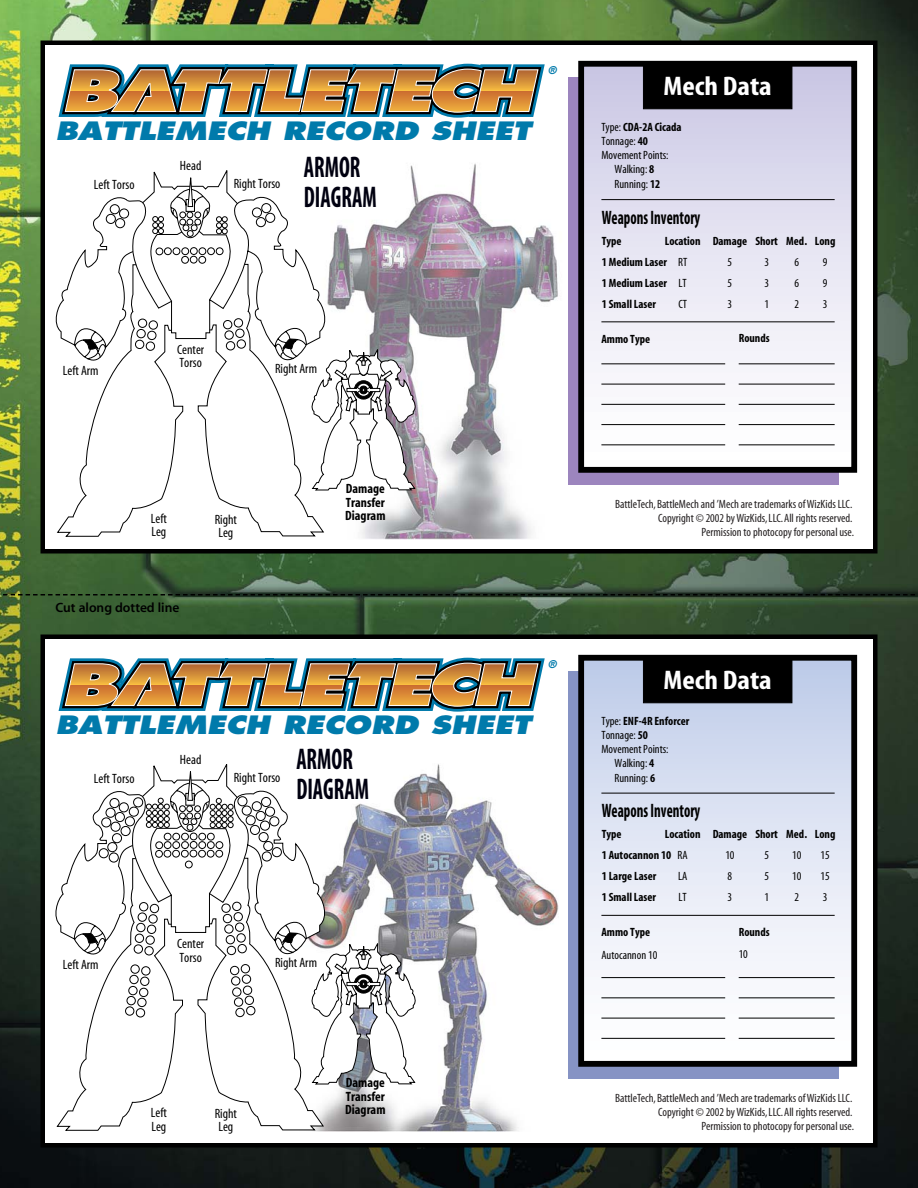
<style>
.page{position:relative;width:918px;height:1188px;background:#fff}
.page>*{position:absolute;margin:0;border:0;box-sizing:border-box;transform-origin:0 0}
.t1{font:30px/30px "Myriad MM 700 300";color:#000010;scale:.75 1}
.t2{font:27px "Myriad MM 700 300";color:#fff;scale:1.1 1}
.t3{font:italic 800 24.6px "Futura";color:#007aab;scale:1.22 1}
.t4{font:19.5px "Myriad MM 700 300";color:#000;scale:.75 1}
.t5{font:13.5px/12.9px "Myriad MM 400 300";color:#000}
.t6{font:13.5px/13.5px "Myriad MM 700 300";color:#000;text-align:justify}
.t7{font:13.5px "Myriad MM 565 600";color:#000}
.t8{font:12px/14.2px "Myriad MM 400 300";color:#231f20;text-align:right}
.t9{font:12px/21px "Myriad MM 700 300";color:#000}
.t10{font:12px "Myriad MM 400 300";color:#000}
.t11{font:italic 800 10.5px "Futura";color:#007aab}
.s1{font-family:"Myriad MM 400 300"}
.s2{font-family:"Myriad MM 700 300"}
</style>
<div class="page">
<img style="left:0;top:0;width:918px;height:1188px">
<div style="left:43px;top:43px;width:832px;height:508px;background:#fff"></div>
<div style="left:40px;top:40px;width:838px;height:514px;border:4px solid #000"></div>
<img style="left:362px;top:163px;width:196px;height:376px">
<svg style="left:56px;top:177px;width:361px;height:360px"></svg>
<svg style="left:58px;top:63px;width:487px;height:55px;background:#9a8a68"></svg>
<div style="left:568px;top:77px;width:270px;height:408px;background:#9c85be"></div>
<div style="left:581px;top:64px;width:273px;height:406px;background:linear-gradient(to bottom,#cbc8e5,#fff)"></div>
<div style="left:578px;top:61px;width:279px;height:412px;border:6px solid #000"></div>
<hr style="left:601px;top:199px;width:234px;height:1px;background:#000">
<hr style="left:601px;top:321px;width:234px;height:1px;background:#000">
<hr style="left:601px;top:363px;width:124px;height:1px;background:#000">
<hr style="left:739px;top:363px;width:96px;height:1px;background:#000">
<hr style="left:601px;top:384px;width:124px;height:1px;background:#000">
<hr style="left:739px;top:384px;width:96px;height:1px;background:#000">
<hr style="left:601px;top:404px;width:124px;height:1px;background:#000">
<hr style="left:739px;top:404px;width:96px;height:1px;background:#000">
<hr style="left:601px;top:424px;width:124px;height:1px;background:#000">
<hr style="left:739px;top:424px;width:96px;height:1px;background:#000">
<hr style="left:601px;top:444px;width:124px;height:1px;background:#000">
<hr style="left:739px;top:444px;width:96px;height:1px;background:#000">
<div style="left:643px;top:63px;width:149px;height:46px;background:#000;border:1px solid #000"></div>
<div style="left:43px;top:637px;width:832px;height:508px;background:#fff"></div>
<div style="left:40px;top:634px;width:838px;height:514px;border:4px solid #000"></div>
<img style="left:316px;top:764px;width:242px;height:368px">
<svg style="left:56px;top:771px;width:361px;height:360px"></svg>
<div style="left:568px;top:671px;width:270px;height:408px;background:#8693c4"></div>
<div style="left:581px;top:658px;width:273px;height:406px;background:linear-gradient(to bottom,#c0cce9,#fff)"></div>
<div style="left:578px;top:655px;width:279px;height:412px;border:6px solid #000"></div>
<div style="left:643px;top:657px;width:149px;height:46px;background:#000;border:1px solid #000"></div>
<hr style="left:601px;top:793px;width:234px;height:1px;background:#000">
<hr style="left:601px;top:997px;width:124px;height:1px;background:#000">
<hr style="left:739px;top:997px;width:96px;height:1px;background:#000">
<hr style="left:601px;top:1018px;width:124px;height:1px;background:#000">
<hr style="left:739px;top:1018px;width:96px;height:1px;background:#000">
<hr style="left:601px;top:1038px;width:124px;height:1px;background:#000">
<hr style="left:739px;top:1038px;width:96px;height:1px;background:#000">
<hr style="left:601px;top:915px;width:234px;height:1px;background:#000">
<hr style="left:601px;top:977px;width:124px;height:1px;background:#000">
<hr style="left:739px;top:977px;width:96px;height:1px;background:#000">
<svg style="left:58px;top:657px;width:487px;height:55px;background:#9a8a68"></svg>
<svg style="left:0;top:594px;width:918px;height:2px;background:#131d13"></svg>
<p class="t11" style="left:548px;top:65px;width:12px">®</p>
<h3 class="t3" style="left:56px;top:120px;width:395px">BATTLEMECH RECORD SHEET</h3>
<p class="t5" style="left:180px;top:160px;width:23px">Head</p>
<p class="t5" style="left:94px;top:179px;width:42px">Left Torso</p>
<p class="t5" style="left:234px;top:178px;width:48px">Right Torso</p>
<h1 class="t1" style="left:304px;top:155px;width:99px">ARMOR<br>DIAGRAM</h1>
<p class="t5" style="left:177px;top:345px;width:29px">Center<br>Torso</p>
<p class="t5" style="left:63px;top:365px;width:37px">Left Arm</p>
<p class="t5" style="left:275px;top:363px;width:43px">Right Arm</p>
<p class="t5" style="left:151px;top:513px;width:18px">Left<br>Leg</p>
<p class="t5" style="left:215px;top:514px;width:24px">Right<br>Leg</p>
<p class="t6" style="left:345px;top:483px;width:42px">Damage Transfer Diagram</p>
<p class="t7" style="left:56px;top:602px;width:125px">Cut along dotted line</p>
<p class="t11" style="left:548px;top:659px;width:12px">®</p>
<h3 class="t3" style="left:56px;top:714px;width:395px">BATTLEMECH RECORD SHEET</h3>
<p class="t5" style="left:180px;top:754px;width:23px">Head</p>
<p class="t5" style="left:94px;top:773px;width:42px">Left Torso</p>
<p class="t5" style="left:234px;top:772px;width:48px">Right Torso</p>
<h1 class="t1" style="left:296px;top:747px;width:99px">ARMOR<br>DIAGRAM</h1>
<p class="t5" style="left:177px;top:938px;width:29px;line-height:13.5px">Center<br>Torso</p>
<p class="t5" style="left:63px;top:959px;width:37px">Left Arm</p>
<p class="t5" style="left:275px;top:957px;width:43px">Right Arm</p>
<p class="t5" style="left:151px;top:1107px;width:18px;line-height:13.5px">Left<br>Leg</p>
<p class="t5" style="left:215px;top:1108px;width:24px;line-height:13.5px">Right<br>Leg</p>
<p class="t6" style="left:345px;top:1077px;width:42px">Damage Transfer Diagram</p>
<h2 class="t2" style="left:664px;top:76px;width:100px">Mech Data</h2>
<p class="t9" style="left:601px;top:117px;width:82px"><span class="s1">Type:</span> CDA-2A Cicada</p>
<p class="t10" style="left:601px;top:136px;width:48px">Tonnage: <span class="s2">40</span></p>
<p class="t10" style="left:601px;top:151px;width:69px">Movement Points:</p>
<p class="t10" style="left:615px;top:165px;width:41px">Walking: <span class="s2">8</span></p>
<p class="t10" style="left:615px;top:179px;width:47px">Running: <span class="s2">12</span></p>
<h3 class="t4" style="left:602px;top:210px;width:133px">Weapons Inventory</h3>
<p class="t9" style="left:602px;top:231px;width:21px">Type</p>
<p class="t9" style="left:602px;top:231px;width:235px;text-indent:63px">Location Damage Short Med. Long<br>1 Medium Laser <span class="s1">RT</span></p>
<p class="t10" style="left:728px;top:257px;width:6px">5</p>
<p class="t10" style="left:764px;top:257px;width:6px">3</p>
<p class="t10" style="left:794px;top:257px;width:6px">6</p>
<p class="t10" style="left:823px;top:257px;width:6px">9</p>
<p class="t9" style="left:602px;top:273px;width:87px">1 Medium Laser <span class="s1">LT</span></p>
<p class="t10" style="left:728px;top:278px;width:6px">5</p>
<p class="t10" style="left:764px;top:278px;width:6px">3</p>
<p class="t10" style="left:794px;top:278px;width:6px">6</p>
<p class="t10" style="left:823px;top:278px;width:6px">9</p>
<p class="t9" style="left:602px;top:294px;width:56px">1 Small Laser</p>
<p class="t10" style="left:678px;top:299px;width:10px">CT</p>
<p class="t10" style="left:728px;top:299px;width:6px">3</p>
<p class="t10" style="left:764px;top:299px;width:6px">1</p>
<p class="t10" style="left:794px;top:299px;width:6px">2</p>
<p class="t10" style="left:823px;top:299px;width:6px">3</p>
<p class="t9" style="left:601px;top:329px;width:50px">Ammo Type</p>
<p class="t9" style="left:739px;top:329px;width:32px">Rounds</p>
<p class="t8" style="left:615px;top:498px;width:241px">BattleTech, BattleMech and ’Mech are trademarks of WizKids LLC.<br>Copyright © 2002 by WizKids, LLC. All rights reserved.<br>Permission to photocopy for personal use.</p>
<h2 class="t2" style="left:664px;top:670px;width:100px">Mech Data</h2>
<p class="t9" style="left:601px;top:711px;width:89px"><span class="s1">Type:</span> ENF-4R Enforcer</p>
<p class="t10" style="left:601px;top:730px;width:48px">Tonnage: <span class="s2">50</span></p>
<p class="t10" style="left:601px;top:745px;width:69px">Movement Points:</p>
<p class="t10" style="left:615px;top:759px;width:41px">Walking: <span class="s2">4</span></p>
<p class="t10" style="left:615px;top:773px;width:42px">Running: <span class="s2">6</span></p>
<h3 class="t4" style="left:602px;top:803px;width:133px">Weapons Inventory</h3>
<p class="t9" style="left:602px;top:825px;width:21px">Type</p>
<p class="t9" style="left:602px;top:825px;width:235px;text-indent:63px">Location Damage Short Med. Long<br>1 Autocannon 10 <span class="s1">RA</span></p>
<p class="t10" style="left:725px;top:851px;width:11px">10</p>
<p class="t10" style="left:764px;top:851px;width:6px">5</p>
<p class="t10" style="left:792px;top:851px;width:11px">10</p>
<p class="t10" style="left:821px;top:851px;width:11px">15</p>
<p class="t9" style="left:602px;top:867px;width:56px">1 Large Laser</p>
<p class="t10" style="left:678px;top:872px;width:11px">LA</p>
<p class="t10" style="left:728px;top:872px;width:6px">8</p>
<p class="t10" style="left:764px;top:872px;width:6px">5</p>
<p class="t10" style="left:792px;top:872px;width:11px">10</p>
<p class="t10" style="left:821px;top:872px;width:11px">15</p>
<p class="t9" style="left:602px;top:888px;width:56px">1 Small Laser</p>
<p class="t10" style="left:679px;top:893px;width:10px">LT</p>
<p class="t10" style="left:728px;top:893px;width:6px">3</p>
<p class="t10" style="left:764px;top:893px;width:6px">1</p>
<p class="t10" style="left:794px;top:893px;width:6px">2</p>
<p class="t10" style="left:823px;top:893px;width:6px">3</p>
<p class="t9" style="left:601px;top:923px;width:50px">Ammo Type</p>
<p class="t10" style="left:601px;top:950px;width:57px">Autocannon 10</p>
<p class="t9" style="left:739px;top:923px;width:32px">Rounds</p>
<p class="t10" style="left:739px;top:950px;width:11px">10</p>
<p class="t8" style="left:615px;top:1092px;width:241px">BattleTech, BattleMech and ’Mech are trademarks of WizKids LLC.<br>Copyright © 2002 by WizKids, LLC. All rights reserved.<br>Permission to photocopy for personal use.</p>
</div>
